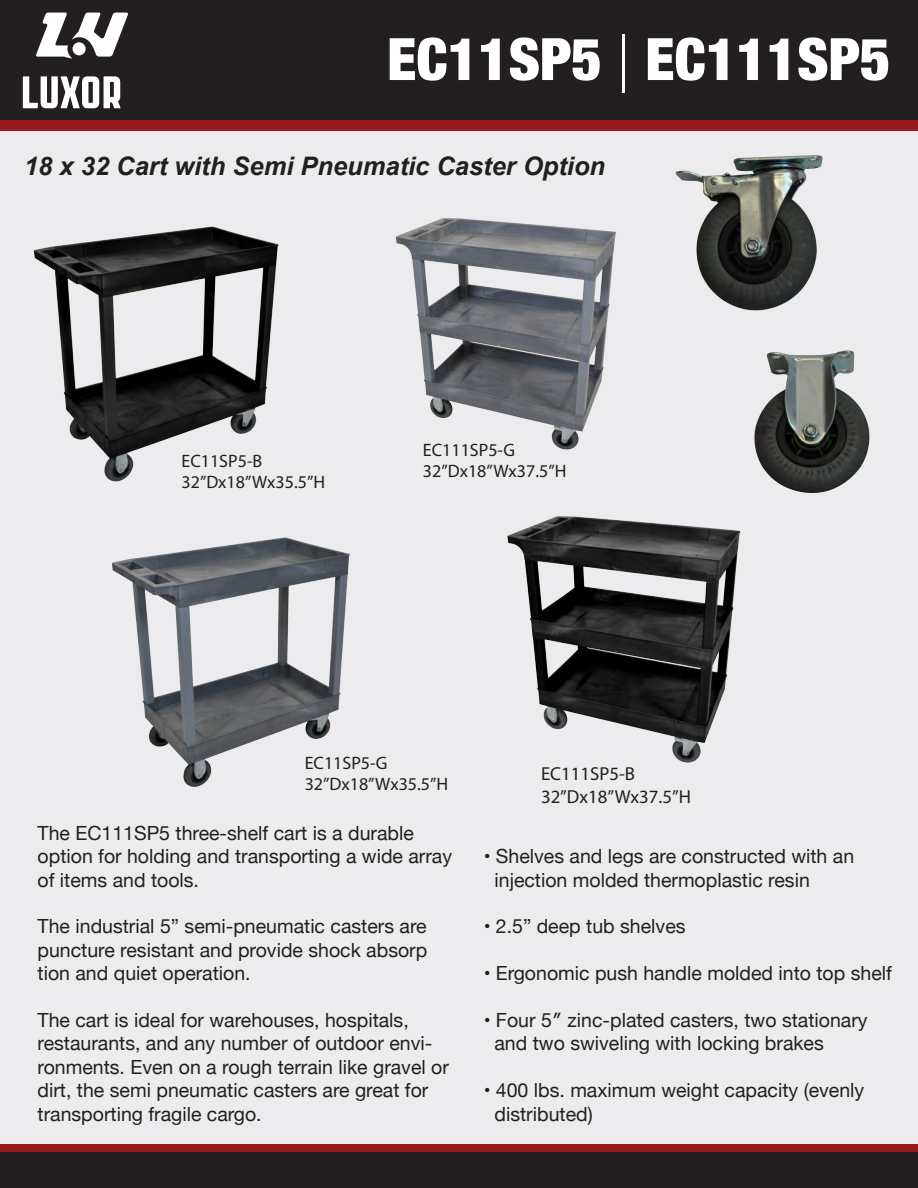
<style>
.page{position:relative;width:918px;height:1188px;background:#fff}
.page>*{position:absolute;margin:0;border:0;box-sizing:border-box;transform-origin:0 0}
.t1{font:900 condensed 58.5px "Helvetica Neue";color:#fff}
.t2{font:italic 700 25.5px "Arial";color:#231f20}
.t3{font:19.5px/23.4px "Helvetica Neue";color:#231f20}
.t4{font:18.75px/22.6px "Myriad Pro";color:#231f20}
.t5{font:18px/21.6px "Myriad Pro";color:#231f20}
.s1{font-weight:100;font-stretch:normal}
</style>
<div class="page">
<div style="left:0;top:131px;width:918px;height:1013px;background:#ececee"></div>
<div style="left:0;top:1145px;width:918px;height:7px;background:#981a1e"></div>
<div style="left:0;top:1152px;width:918px;height:36px;background:#231f20"></div>
<div style="left:0;top:120px;width:918px;height:11px;background:#981a1e"></div>
<div style="left:0;top:0;width:918px;height:120px;background:#231f20"></div>
<svg style="left:36px;top:13px;width:92px;height:45px"></svg>
<div style="left:73px;top:42px;width:13px;height:13px;background:#fff;border-radius:50%"></div>
<svg style="left:23px;top:76px;width:98px;height:32px"></svg>
<img style="left:33px;top:226px;width:246px;height:256px">
<img style="left:112px;top:537px;width:238px;height:250px">
<img style="left:507px;top:516px;width:234px;height:247px">
<img style="left:395px;top:218px;width:222px;height:232px">
<img style="left:675px;top:155px;width:148px;height:156px">
<img style="left:754px;top:350px;width:116px;height:143px">
<h1 class="t1" style="left:387px;top:11px;width:505px">EC11SP5 <span class="s1">|</span> EC111SP5</h1>
<h2 class="t2" style="left:24px;top:149px;width:583px">18 x 32 Cart with Semi Pneumatic Caster Option</h2>
<p class="t5" style="left:182px;top:450px;width:145px">EC11SP5-B<br>32”Dx18”Wx35.5”H</p>
<p class="t5" style="left:423px;top:439px;width:145px">EC111SP5-G<br>32”Dx18”Wx37.5”H</p>
<p class="t5" style="left:305px;top:752px;width:145px">EC11SP5-G<br>32”Dx18”Wx35.5”H</p>
<p class="t3" style="left:38px;top:822px;width:416px">The EC111SP5 three-shelf cart is a durable option for holding and transporting a wide array of items and tools.</p>
<p class="t3" style="left:38px;top:916px;width:391px;text-align:justify">The industrial 5” semi-pneumatic casters are puncture resistant and provide shock absorp tion and quiet operation.</p>
<p class="t3" style="left:38px;top:1009px;width:413px">The cart is ideal for warehouses, hospitals, restaurants, and any number of outdoor envi&shy;ronments. Even on a rough terrain like gravel or dirt, the semi pneumatic casters are great for transporting fragile cargo.</p>
<p class="t4" style="left:541px;top:762px;width:152px">EC111SP5-B<br>32”Dx18”Wx37.5”H</p>
<p class="t3" style="left:495px;top:846px;width:361px;text-indent:-11px">• Shelves and legs are constructed with an injection molded thermoplastic resin</p>
<p class="t3" style="left:484px;top:916px;width:203px">• 2.5” deep tub shelves</p>
<p class="t3" style="left:484px;top:963px;width:410px">• Ergonomic push handle molded into top shelf</p>
<p class="t3" style="left:495px;top:1009px;width:375px;text-indent:-11px">• Four 5″ zinc-plated casters, two stationary and two swiveling with locking brakes</p>
<p class="t3" style="left:495px;top:1080px;width:371px;text-indent:-11px">• 400 lbs. maximum weight capacity (evenly distributed)</p>
</div>
